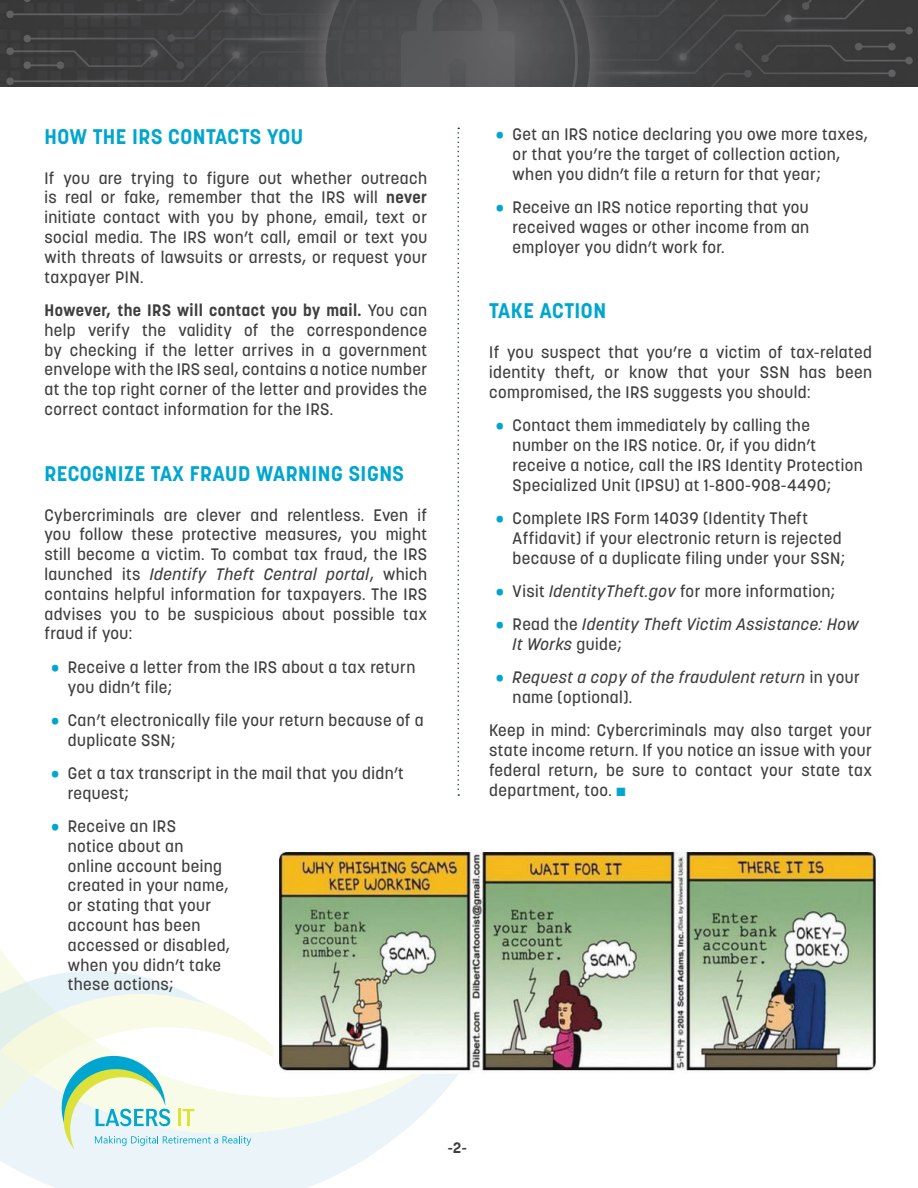
<style>
.page{position:relative;width:918px;height:1188px;background:#fff}
.page>*{position:absolute;margin:0;border:0;box-sizing:border-box;transform-origin:0 0}
.t1{font:700 21px "Korolev";letter-spacing:.025em;color:#00a6cf}
.t2{font:500 16.5px/19.8px "Korolev";letter-spacing:.025em;color:#3e3e3f}
.t3{font:italic 500 16.5px/19.8px "Korolev";letter-spacing:.025em;color:#3e3e3f}
.t4{font:700 15px "Korolev";color:#3e3e3f}
.s1{font-weight:700}
.s2{font-style:italic}
.s3{color:#00a6cf}
.s4{font-style:normal;color:#00a6cf}
.s5{font-style:normal}
</style>
<div class="page">
<svg style="left:0;top:650px;width:460px;height:538px"></svg>
<svg style="left:207px;top:994px;width:91px;height:194px"></svg>
<svg style="left:0;top:971px;width:207px;height:217px;fill:#eaf4f9"></svg>
<div style="left:458px;top:944px;width:131px;height:214px;background:#fff"></div>
<svg style="left:0;top:982px;width:251px;height:168px"></svg>
<img style="left:0;top:0;width:918px;height:86px">
<svg style="left:458px;top:128px;width:1px;height:668px"></svg>
<img style="left:273px;top:850px;width:604px;height:224px">
<p class="t1" style="left:44px;top:123px;width:260px">HOW THE IRS CONTACTS YOU</p>
<p class="t2" style="left:44px;top:168px;width:384px;text-align:justify">If you are trying to figure out whether outreach is real or fake, remember that the IRS will <span class="s1">never </span>initiate contact with you by phone, email, text or social media. The IRS won’t call, email or text you with threats of lawsuits or arrests, or request your taxpayer PIN.</p>
<p class="t2" style="left:44px;top:300px;width:384px;text-align:justify"><span class="s1">However, the IRS will contact you by mail.</span> You can help verify the validity of the correspondence by checking if the letter arrives in a government envelope with the IRS seal, contains a notice number at the top right corner of the letter and provides the correct contact information for the IRS.</p>
<p class="t1" style="left:44px;top:460px;width:361px">RECOGNIZE TAX FRAUD WARNING SIGNS</p>
<p class="t2" style="left:44px;top:505px;width:384px;text-align:justify">Cybercriminals are clever and relentless. Even if you follow these protective measures, you might still become a victim. To combat tax fraud, the IRS launched its <span class="s2">Identify Theft Central portal</span>, which contains helpful information for taxpayers. The IRS advises you to be suspicious about possible tax fraud if you:</p>
<p class="t2" style="left:68px;top:657px;width:349px;text-indent:-17px"><span class="s3">•</span> Receive a letter from the IRS about a tax return you didn’t file;</p>
<p class="t2" style="left:68px;top:710px;width:357px;text-indent:-17px"><span class="s3">•</span> Can’t electronically file your return because of a duplicate SSN;</p>
<p class="t2" style="left:68px;top:763px;width:337px;text-indent:-17px"><span class="s3">•</span> Get a tax transcript in the mail that you didn’t request;</p>
<p class="t2" style="left:68px;top:816px;width:164px;text-indent:-17px"><span class="s3">•</span> Receive an IRS<br>notice about an online account being created in your name, or stating that your account has been accessed or disabled, when you didn’t take these actions;</p>
<p class="t2" style="left:513px;top:124px;width:357px;text-indent:-17px"><span class="s3">•</span> Get an IRS notice declaring you owe more taxes, or that you’re the target of collection action, when you didn’t file a return for that year;</p>
<p class="t2" style="left:513px;top:197px;width:298px;text-align:justify;text-indent:-17px"><span class="s3">•</span> Receive an IRS notice reporting that you received wages or other income from an employer you didn’t work for.</p>
<p class="t1" style="left:489px;top:298px;width:118px">TAKE ACTION</p>
<p class="t2" style="left:489px;top:343px;width:384px;text-align:justify">If you suspect that you’re a victim of tax-related identity theft, or know that your SSN has been compromised, the IRS suggests you should:</p>
<p class="t2" style="left:513px;top:416px;width:352px;text-indent:-17px"><span class="s3">•</span> Contact them immediately by calling the number on the IRS notice. Or, if you didn’t receive a notice, call the IRS Identity Protection Specialized Unit (IPSU) at 1-800-908-4490;</p>
<p class="t2" style="left:513px;top:508px;width:334px;text-indent:-17px"><span class="s3">•</span> Complete IRS Form 14039 (Identity Theft<br>Affidavit) if your electronic return is rejected because of a duplicate filing under your SSN;</p>
<p class="t2" style="left:496px;top:581px;width:341px"><span class="s3">•</span> Visit <span class="s2">IdentityTheft.gov</span> for more information;</p>
<p class="t3" style="left:513px;top:614px;width:348px;text-indent:-17px"><span class="s4">•</span> <span class="s5">Read the</span> Identity Theft Victim Assistance: How<br>It Works <span class="s5">guide;</span></p>
<p class="t3" style="left:513px;top:668px;width:349px;text-indent:-17px"><span class="s4">•</span> Request a copy of the fraudulent return <span class="s5">in your name (optional).</span></p>
<p class="t2" style="left:489px;top:721px;width:384px;text-align:justify">Keep in mind: Cybercriminals may also target your state income return. If you notice an issue with your federal return, be sure to contact your state tax department, too. <span class="s3">■</span></p>
<p class="t4" style="left:448px;top:1138px;width:21px">-2-</p>
</div>
